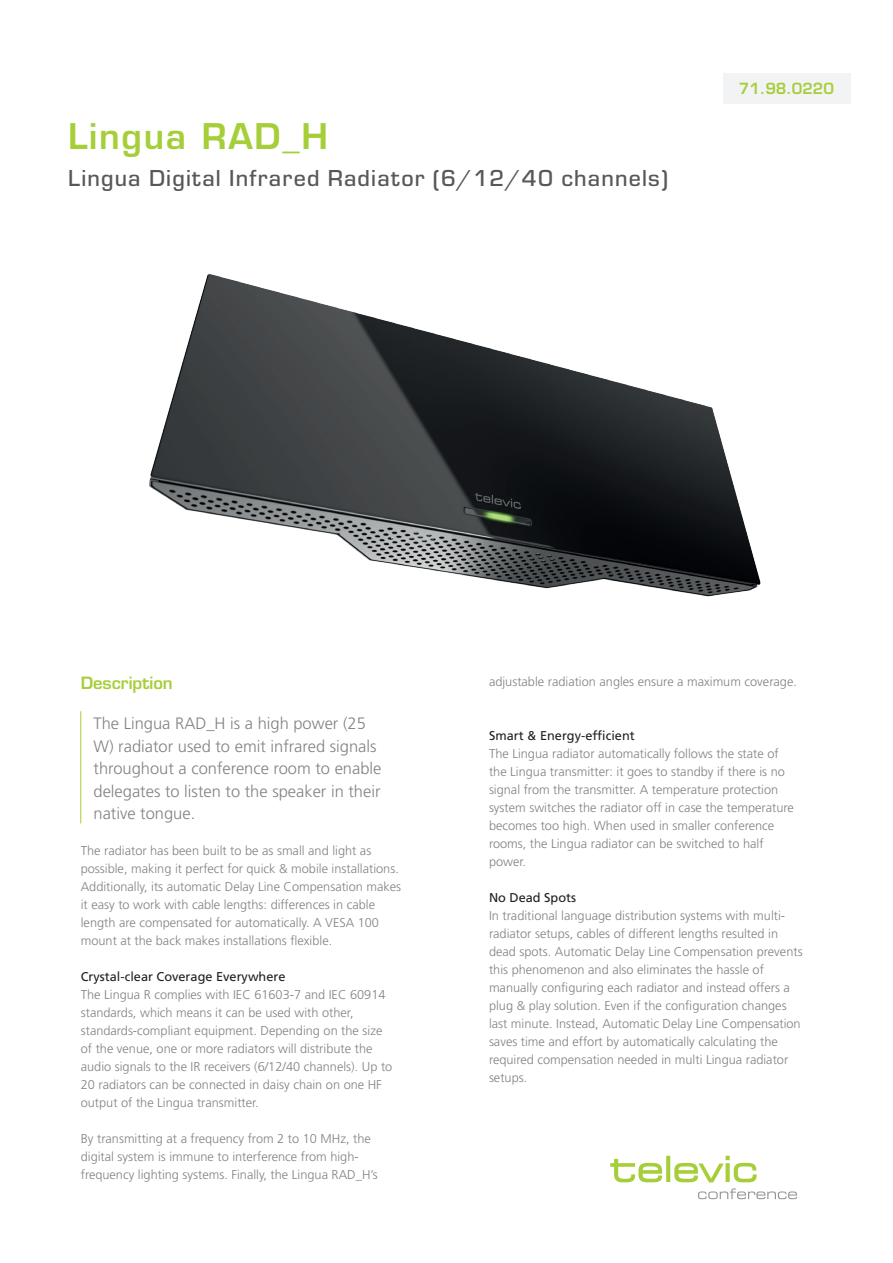
<style>
.page{position:relative;width:893px;height:1263px;background:#fff}
.page>*{position:absolute;margin:0;border:0;box-sizing:border-box;transform-origin:0 0}
.t1{font:600 34.5px "Eurostile LT Std";letter-spacing:.05em;color:#a6ce39}
.t2{font:500 24px "Eurostile";letter-spacing:.05em;color:#57585a}
.t3{font:300 16.5px/22.5px "Frutiger LT Std";color:#808285}
.t4{font:600 16.5px "Eurostile LT Std";color:#a6ce39}
.t5{font:600 15px "Eurostile LT Std";color:#a6ce39}
.t6{font:300 12.75px/18px "Frutiger LT Std";color:#808285}
.t7{font:12.75px "Frutiger LT Std";color:#231f20}
</style>
<div class="page">
<svg style="left:698px;top:1188px;width:99px;height:11px"></svg>
<svg style="left:610px;top:1156px;width:147px;height:26px"></svg>
<img style="left:149px;top:274px;width:612px;height:323px">
<hr style="left:80px;top:711px;width:1px;height:112px;background:#a6ce39">
<div style="left:722px;top:73px;width:128px;height:30px;background:#f2f3f4"></div>
<h1 class="t1" style="left:68px;top:115px;width:261px">Lingua RAD_H</h1>
<h2 class="t2" style="left:68px;top:162px;width:602px">Lingua Digital Infrared Radiator (6/12/40 channels)</h2>
<p class="t5" style="left:739px;top:79px;width:97px">71.98.0220</p>
<p class="t5" style="left:792px;top:79px;width:33px">200</p>
<p class="t4" style="left:81px;top:672px;width:94px">Description</p>
<p class="t3" style="left:94px;top:712px;width:289px">The Lingua RAD_H is a high power (25<br>W) radiator used to emit infrared signals throughout a conference room to enable delegates to listen to the speaker in their native tongue.</p>
<p class="t6" style="left:81px;top:842px;width:322px">The radiator has been built to be as small and light as possible, making it perfect for quick &amp; mobile installations.<br>Additionally, its automatic Delay Line Compensation makes it easy to work with cable lengths: differences in cable length are compensated for automatically. A VESA 100 mount at the back makes installations flexible.</p>
<p class="t7" style="left:81px;top:969px;width:206px">Crystal-clear Coverage Everywhere</p>
<p class="t6" style="left:81px;top:986px;width:313px">The Lingua R complies with IEC 61603-7 and IEC 60914 standards, which means it can be used with other, standards-compliant equipment. Depending on the size of the venue, one or more radiators will distribute the audio signals to the IR receivers (6/12/40 channels). Up to 20 radiators can be connected in daisy chain on one HF output of the Lingua transmitter.</p>
<p class="t6" style="left:81px;top:1130px;width:298px">By transmitting at a frequency from 2 to 10 MHz, the digital system is immune to interference from high&shy;frequency lighting systems. Finally, the Lingua RAD_H’s</p>
<p class="t6" style="left:489px;top:672px;width:309px">adjustable radiation angles ensure a maximum coverage.</p>
<p class="t7" style="left:489px;top:728px;width:147px">Smart &amp; Energy-efficient</p>
<p class="t6" style="left:489px;top:744px;width:306px">The Lingua radiator automatically follows the state of the Lingua transmitter: it goes to standby if there is no signal from the transmitter. A temperature protection system switches the radiator off in case the temperature becomes too high. When used in smaller conference rooms, the Lingua radiator can be switched to half power.</p>
<p class="t7" style="left:489px;top:890px;width:89px">No Dead Spots</p>
<p class="t6" style="left:489px;top:906px;width:315px">In traditional language distribution systems with multi&shy;radiator setups, cables of different lengths resulted in dead spots. Automatic Delay Line Compensation prevents this phenomenon and also eliminates the hassle of manually configuring each radiator and instead offers a plug &amp; play solution. Even if the configuration changes last minute. Instead, Automatic Delay Line Compensation saves time and effort by automatically calculating the required compensation needed in multi Lingua radiator setups.</p>
</div>
